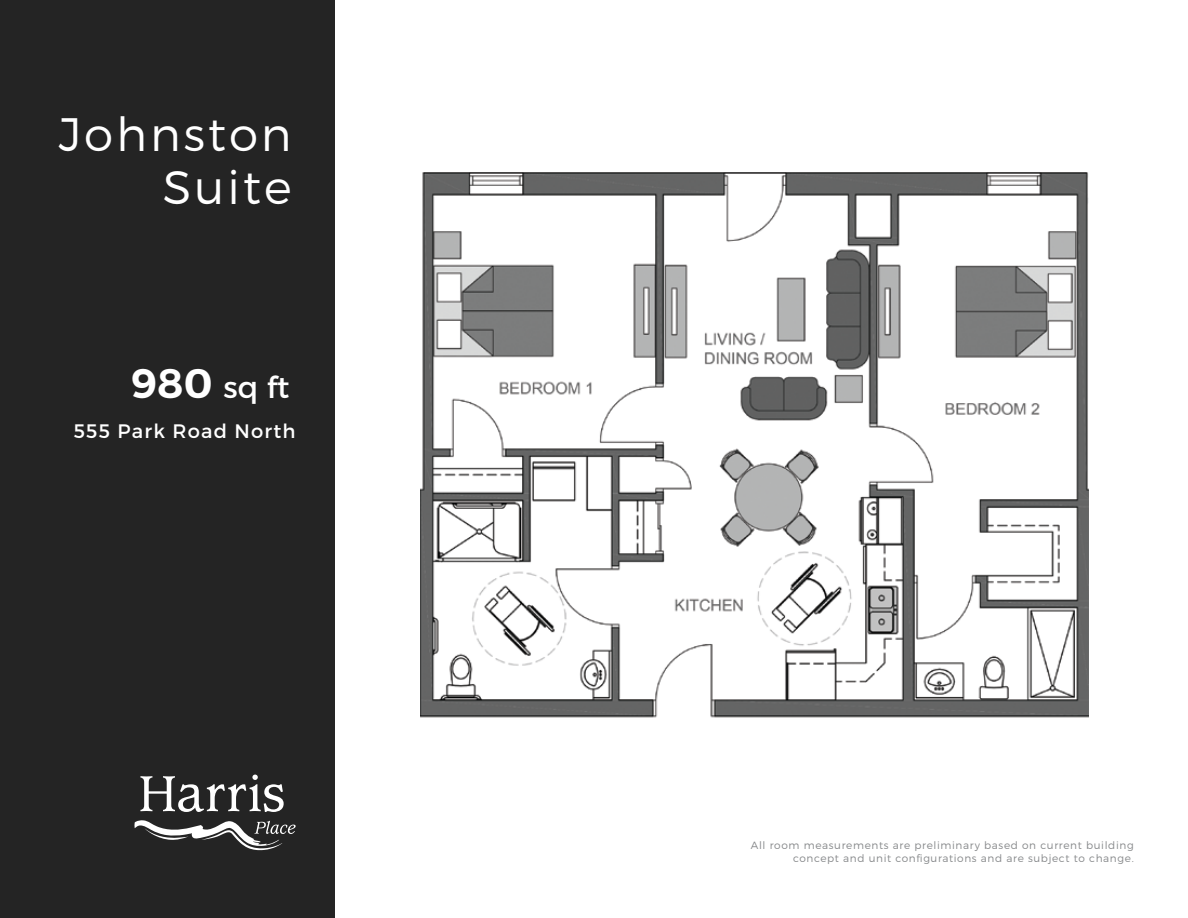
<style>
.page{position:relative;width:1188px;height:918px;background:#fff}
.page>*{position:absolute;margin:0;border:0;box-sizing:border-box;transform-origin:0 0}
.t1{font:300 46.8px/52.5px "Montserrat";letter-spacing:.06em;color:#fff;text-align:right}
.t2{font:30.3px "Montserrat";color:#fff}
.t3{font:19.5px "Montserrat";letter-spacing:.06em;color:#fff}
.t4{font:300 10.5px/12.6px "Montserrat";letter-spacing:.06em;color:#86888a;text-align:right}
.s1{font-weight:600;font-size:41.25px}
</style>
<div class="page">
<img style="left:420px;top:172px;width:669px;height:546px">
<div style="left:0;top:0;width:334px;height:918px;background:#242424"></div>
<svg style="left:134px;top:820px;width:162px;height:30px"></svg>
<svg style="left:140px;top:775px;width:144px;height:37px"></svg>
<h1 class="t1" style="left:59px;top:108px;width:234px">Johnston<br>Suite</h1>
<h2 class="t2" style="left:131px;top:369px;width:160px"><span class="s1">980</span> sq ft</h2>
<h3 class="t3" style="left:74px;top:419px;width:223px">555 Park Road North</h3>
<p class="t4" style="left:751px;top:839px;width:384px">All room measurements are preliminary based on current building concept and unit configurations and are subject to change.</p>
</div>
